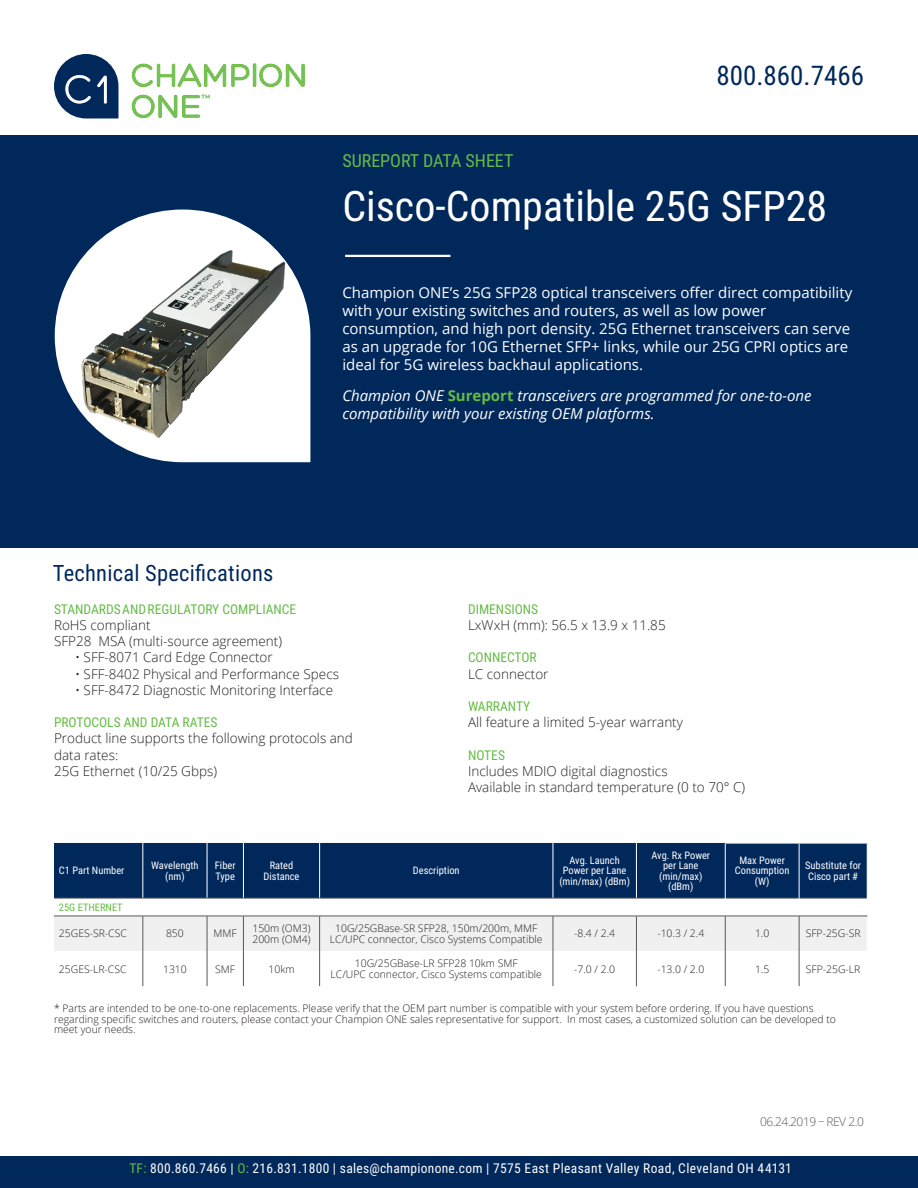
<style>
.page{position:relative;width:918px;height:1188px;background:#fff}
.page>*{position:absolute;margin:0;border:0;box-sizing:border-box;transform-origin:0 0}
.t1{font:42px "Roboto Condensed";color:#fff}
.t2{font:27px "Roboto Condensed";color:#00285b}
.t3{font:22.5px "Roboto Condensed";letter-spacing:.01em;color:#00285b}
.t4{font:18px "Roboto Condensed";color:#65bc46}
.Intro_Challenge_Text{font:15px/18px "Open Sans";color:#fff}
.Intro_Challenge_Text-2{font:italic 15px/18px "Open Sans";color:#fff}
.t5{font:300 13.5px/16.2px "Open Sans";color:#231f20}
.t6{font:13.5px "Roboto Condensed";letter-spacing:.02em;color:#fff}
.t7{font:13.5px "Roboto Condensed";color:#65bc46}
.t8{font:300 12px "Open Sans";letter-spacing:-.04em;color:#57585a}
.t9{font:300 10.35px/10.4px "Open Sans";color:#231f20}
.t10{font:10.35px/10.4px "Roboto Condensed";color:#fff;text-align:center}
.t11{font:10.35px "Roboto Condensed";color:#65bc46}
.s1{font-weight:700;font-style:normal;color:#65bc46}
.s2{color:#65bc46}
</style>
<div class="page">
<svg style="left:132px;top:63px;width:173px;height:24px"></svg>
<svg style="left:132px;top:94px;width:78px;height:24px"></svg>
<svg style="left:54px;top:54px;width:65px;height:65px"></svg>
<div style="left:0;top:135px;width:918px;height:413px;background:#00285b"></div>
<svg style="left:55px;top:210px;width:255px;height:252px;fill:#fff"></svg>
<hr style="left:345px;top:255px;width:105px;height:2px;background:#fff">
<div style="left:0;top:1157px;width:918px;height:31px;background:#00285b"></div>
<img style="left:70px;top:241px;width:223px;height:201px">
<div style="left:54px;top:843px;width:813px;height:55px;background:#00285b"></div>
<hr style="left:143px;top:843px;width:1px;height:55px;background:#fff">
<hr style="left:207px;top:843px;width:1px;height:55px;background:#fff">
<hr style="left:243px;top:843px;width:1px;height:55px;background:#fff">
<hr style="left:319px;top:843px;width:1px;height:55px;background:#fff">
<hr style="left:553px;top:843px;width:1px;height:55px;background:#fff">
<hr style="left:636px;top:843px;width:1px;height:55px;background:#fff">
<hr style="left:143px;top:951px;width:1px;height:35px;background:#57585a">
<hr style="left:243px;top:951px;width:1px;height:35px;background:#57585a">
<hr style="left:319px;top:951px;width:1px;height:35px;background:#57585a">
<hr style="left:553px;top:951px;width:1px;height:35px;background:#57585a">
<hr style="left:207px;top:951px;width:1px;height:35px;background:#57585a">
<hr style="left:636px;top:951px;width:1px;height:35px;background:#57585a">
<hr style="left:725px;top:842px;width:74px;height:2px;background:#fff">
<hr style="left:799px;top:842px;width:68px;height:2px;background:#fff">
<hr style="left:725px;top:844px;width:1px;height:54px;background:#fff">
<svg style="left:54px;top:898px;width:814px;height:53px"></svg>
<hr style="left:867px;top:916px;width:1px;height:35px;background:#fff">
<hr style="left:725px;top:916px;width:1px;height:35px;background:#57585a">
<hr style="left:725px;top:951px;width:1px;height:35px;background:#57585a">
<hr style="left:799px;top:916px;width:1px;height:35px;background:#57585a">
<hr style="left:799px;top:951px;width:1px;height:35px;background:#57585a">
<hr style="left:799px;top:844px;width:1px;height:54px;background:#fff">
<hr style="left:54px;top:916px;width:89px;height:1px;background:#57585a">
<hr style="left:143px;top:916px;width:64px;height:1px;background:#57585a">
<hr style="left:207px;top:916px;width:36px;height:1px;background:#57585a">
<hr style="left:243px;top:916px;width:77px;height:1px;background:#57585a">
<hr style="left:320px;top:916px;width:233px;height:1px;background:#57585a">
<hr style="left:553px;top:916px;width:83px;height:1px;background:#57585a">
<hr style="left:636px;top:916px;width:89px;height:1px;background:#57585a">
<hr style="left:725px;top:916px;width:74px;height:1px;background:#57585a">
<hr style="left:799px;top:916px;width:68px;height:1px;background:#57585a">
<p class="t4" style="left:342px;top:148px;width:173px">SUREPORT DATA SHEET</p>
<h2 class="t2" style="left:717px;top:56px;width:149px">800.860.7466</h2>
<p class="t1" style="left:342px;top:177px;width:487px">Cisco-Compatible 25G SFP28</p>
<p class="t3" style="left:53px;top:557px;width:222px">Technical Specifications</p>
<p class="Intro_Challenge_Text" style="left:342px;top:283px;width:511px">Champion ONE’s 25G SFP28 optical transceivers offer direct compatibility with your existing switches and routers, as well as low power consumption, and high port density. 25G Ethernet transceivers can serve as an upgrade for 10G Ethernet SFP+ links, while our 25G CPRI optics are ideal for 5G wireless backhaul applications.</p>
<p class="Intro_Challenge_Text-2" style="left:342px;top:387px;width:471px">Champion ONE <span class="s1">Sureport</span> transceivers are programmed for one-to-one compatibility with your existing OEM platforms.</p>
<p class="t7" style="left:54px;top:600px;width:244px">STANDARDS AND REGULATORY COMPLIANCE</p>
<p class="t5" style="left:54px;top:617px;width:98px">RoHS compliant</p>
<p class="t5" style="left:54px;top:633px;width:230px">SFP28 MSA (multi-source agreement)</p>
<p class="t5" style="left:75px;top:649px;width:199px">• SFF-8071 Card Edge Connector</p>
<p class="t5" style="left:75px;top:665px;width:266px">• SFF-8402 Physical and Performance Specs</p>
<p class="t5" style="left:75px;top:682px;width:260px">• SFF-8472 Diagnostic Monitoring Interface</p>
<p class="t7" style="left:54px;top:713px;width:165px">PROTOCOLS AND DATA RATES</p>
<p class="t5" style="left:54px;top:730px;width:300px">Product line supports the following protocols and data rates:</p>
<p class="t5" style="left:54px;top:763px;width:165px">25G Ethernet (10/25 Gbps)</p>
<p class="t7" style="left:468px;top:600px;width:72px">DIMENSIONS</p>
<p class="t5" style="left:468px;top:617px;width:199px">LxWxH (mm): 56.5 x 13.9 x 11.85</p>
<p class="t7" style="left:468px;top:648px;width:70px">CONNECTOR</p>
<p class="t5" style="left:468px;top:665px;width:82px">LC connector</p>
<p class="t7" style="left:468px;top:697px;width:64px">WARRANTY</p>
<p class="t5" style="left:468px;top:714px;width:217px">All feature a limited 5-year warranty</p>
<p class="t7" style="left:468px;top:745px;width:39px">NOTES</p>
<p class="t5" style="left:468px;top:763px;width:201px">Includes MDIO digital diagnostics</p>
<p class="t5" style="left:468px;top:779px;width:279px">Available in standard temperature (0 to 70° C)</p>
<p class="t10" style="left:264px;top:870px;width:37px">Distance</p>
<p class="t10" style="left:413px;top:865px;width:48px">Description</p>
<p class="t10" style="left:563px;top:855px;width:65px">Avg. Launch<br>Power per Lane</p>
<p class="t10" style="left:559px;top:876px;width:72px">(min/max) (dBm)</p>
<p class="t10" style="left:59px;top:865px;width:67px">C1 Part Number</p>
<p class="t10" style="left:151px;top:860px;width:49px">Wavelength (nm)</p>
<p class="t10" style="left:215px;top:860px;width:22px;text-align:left">Fiber<br>Type</p>
<p class="t10" style="left:270px;top:860px;width:25px">Rated</p>
<p class="t10" style="left:652px;top:850px;width:60px">Avg. Rx Power per Lane</p>
<p class="t10" style="left:659px;top:870px;width:45px">(min/max)</p>
<p class="t10" style="left:668px;top:881px;width:27px">(dBm)</p>
<p class="t10" style="left:735px;top:855px;width:56px">Max Power<br>Consumption (W)</p>
<p class="t10" style="left:805px;top:860px;width:57px;text-align:left">Substitute for<br>Cisco part #</p>
<p class="t11" style="left:59px;top:900px;width:65px">25G ETHERNET</p>
<p class="t9" style="left:59px;top:928px;width:69px">25GES-SR-CSC</p>
<p class="t9" style="left:166px;top:928px;width:19px">850</p>
<p class="t9" style="left:214px;top:928px;width:25px">MMF</p>
<p class="t9" style="left:252px;top:923px;width:60px">150m (OM3)</p>
<p class="t9" style="left:252px;top:933px;width:60px">200m (OM4)</p>
<p class="t9" style="left:335px;top:923px;width:204px">10G/25GBase-SR SFP28, 150m/200m, MMF</p>
<p class="t9" style="left:330px;top:933px;width:214px">LC/UPC connector, Cisco Systems Compatible</p>
<p class="t9" style="left:574px;top:928px;width:43px">-8.4 / 2.4</p>
<p class="t9" style="left:657px;top:928px;width:48px">-10.3 / 2.4</p>
<p class="t9" style="left:755px;top:928px;width:16px">1.0</p>
<p class="t9" style="left:806px;top:928px;width:56px">SFP-25G-SR</p>
<p class="t9" style="left:355px;top:958px;width:164px">10G/25GBase-LR SFP28 10km SMF</p>
<p class="t9" style="left:331px;top:969px;width:213px">LC/UPC connector, Cisco Systems compatible</p>
<p class="t9" style="left:59px;top:963px;width:69px">25GES-LR-CSC</p>
<p class="t9" style="left:163px;top:963px;width:25px">1310</p>
<p class="t9" style="left:215px;top:963px;width:21px">SMF</p>
<p class="t9" style="left:268px;top:963px;width:28px">10km</p>
<p class="t9" style="left:574px;top:963px;width:43px">-7.0 / 2.0</p>
<p class="t9" style="left:657px;top:963px;width:48px">-13.0 / 2.0</p>
<p class="t9" style="left:755px;top:963px;width:16px">1.5</p>
<p class="t9" style="left:806px;top:963px;width:56px">SFP-25G-LR</p>
<p class="t9" style="left:54px;top:1003px;width:761px">* Parts are intended to be one-to-one replacements. Please verify that the OEM part number is compatible with your system before ordering. If you have questions</p>
<p class="t9" style="left:54px;top:1014px;width:783px">regarding specific switches and routers, please contact your Champion ONE sales representative for support. In most cases, a customized solution can be developed to meet your needs.</p>
<p class="t8" style="left:760px;top:1114px;width:105px">06.24.2019 – REV 2.0</p>
<p class="t6" style="left:129px;top:1159px;width:664px"><span class="s2">TF:</span> 800.860.7466 | <span class="s2">O:</span> 216.831.1800 | sales@championone.com | 7575 East Pleasant Valley Road, Cleveland OH 44131</p>
</div>
